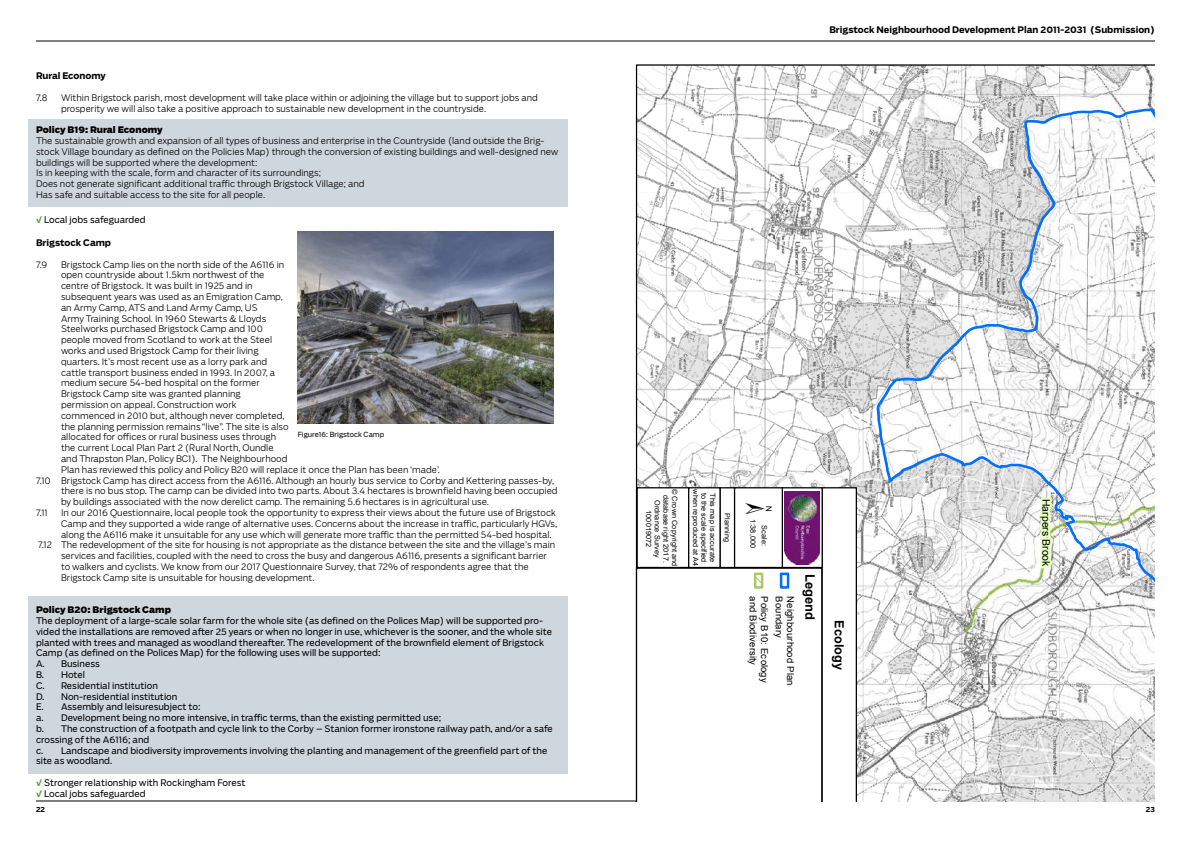
<style>
.page{position:relative;width:1191px;height:842px;background:#fff}
.page>*{position:absolute;margin:0;border:0;box-sizing:border-box;transform-origin:0 0}
.t1{font:37.3px "ESRI North";color:#000}
.t2{font:700 13px "Arial";color:#000}
.t3{font:700 12.6px "Arial";letter-spacing:.01em;color:#000}
.t4{font:10.4px "Arial";color:#000}
.t5{font:9.5px/11.4px "Arial";letter-spacing:.01em;color:#000}
.t6{font:300 9px/10.8px "Boomer";color:#000}
.t7{font:9px/10.8px "Boomer";color:#000}
.t8{font:700 9px "Boomer";color:#000}
.t9{font:900 9px "Boomer";color:#000}
.t10{font:7.3px/8.6px "Arial";letter-spacing:.01em;color:#000;text-align:center}
.t11{font:7px "Boomer";color:#000}
.t12{font:700 7px "Boomer";color:#000}
.s1{font-weight:700;color:#5fa841}
</style>
<div class="page">
<hr style="left:36px;top:801px;width:1119px;height:1px;background:#000">
<hr style="left:36px;top:41px;width:1119px;height:1px;background:#000">
<div style="left:29px;top:120px;width:539px;height:87px;background:#cfd7de"></div>
<div style="left:29px;top:596px;width:539px;height:177px;background:#cfd7de"></div>
<svg style="left:636px;top:64px;width:519px;height:738px"></svg>
<svg style="left:636px;top:568px;width:185px;height:234px"></svg>
<svg style="left:821px;top:487px;width:36px;height:315px"></svg>
<div style="left:780px;top:572px;width:9px;height:17px;border:3px solid #0070ff"></div>
<div style="left:754px;top:572px;width:9px;height:17px;border:3px solid #a9cb66"></div>
<div style="left:719px;top:487px;width:16px;height:81px;background:#fff;border:1px solid #000"></div>
<div style="left:734px;top:487px;width:49px;height:81px;background:#fff;border:1px solid #000"></div>
<svg style="left:781px;top:487px;width:42px;height:81px"></svg>
<img style="left:784px;top:492px;width:36px;height:72px">
<div style="left:636px;top:487px;width:53px;height:81px;background:#fff;border:1px solid #000"></div>
<div style="left:688px;top:487px;width:32px;height:81px;background:#fff;border:1px solid #000"></div>
<img style="left:298px;top:231px;width:255px;height:193px">
<p class="t8" style="left:36px;top:70px;width:71px">Rural Economy</p>
<p class="t6" style="left:36px;top:92px;width:13px">7.8</p>
<p class="t6" style="left:61px;top:92px;width:478px">Within Brigstock parish, most development will take place within or adjoining the village but to support jobs and prosperity we will also take a positive approach to sustainable new development in the countryside.</p>
<p class="t9" style="left:36px;top:124px;width:128px">Policy B19: Rural Economy</p>
<p class="t6" style="left:36px;top:135px;width:524px">The sustainable growth and expansion of all types of business and enterprise in the Countryside (land outside the Brig&shy;stock Village boundary as defined on the Policies Map) through the conversion of existing buildings and well-designed new buildings will be supported where the development:<br>Is in keeping with the scale, form and character of its surroundings;<br>Does not generate significant additional traffic through Brigstock Village; and<br>Has safe and suitable access to the site for all people.</p>
<p class="t7" style="left:36px;top:214px;width:111px"><span class="s1">√</span> Local jobs safeguarded</p>
<p class="t8" style="left:36px;top:237px;width:77px">Brigstock Camp</p>
<p class="t6" style="left:36px;top:259px;width:13px">7.9</p>
<p class="t6" style="left:61px;top:259px;width:225px">Brigstock Camp lies on the north side of the A6116 in</p>
<p class="t6" style="left:61px;top:270px;width:205px">open countryside about 1.5km northwest of the</p>
<p class="t6" style="left:61px;top:280px;width:193px">centre of Brigstock. It was built in 1925 and in</p>
<p class="t6" style="left:61px;top:291px;width:223px">subsequent years was used as an Emigration Camp,</p>
<p class="t6" style="left:61px;top:302px;width:198px">an Army Camp, ATS and Land Army Camp, US</p>
<p class="t6" style="left:61px;top:313px;width:207px">Army Training School. In 1960 Stewarts &amp; Lloyds</p>
<p class="t6" style="left:61px;top:324px;width:203px">Steelworks purchased Brigstock Camp and 100</p>
<p class="t6" style="left:61px;top:334px;width:213px">people moved from Scotland to work at the Steel</p>
<p class="t6" style="left:61px;top:345px;width:199px">works and used Brigstock Camp for their living</p>
<p class="t6" style="left:61px;top:356px;width:208px">quarters. It’s most recent use as a lorry park and</p>
<p class="t6" style="left:61px;top:367px;width:215px">cattle transport business ended in 1993. In 2007, a</p>
<p class="t6" style="left:61px;top:378px;width:200px">medium secure 54-bed hospital on the former</p>
<p class="t6" style="left:61px;top:388px;width:181px">Brigstock Camp site was granted planning</p>
<p class="t6" style="left:61px;top:399px;width:177px">permission on appeal. Construction work</p>
<p class="t6" style="left:61px;top:410px;width:225px">commenced in 2010 but, although never completed,</p>
<p class="t6" style="left:61px;top:421px;width:229px">the planning permission remains “live”. The site is also</p>
<p class="t6" style="left:61px;top:432px;width:217px">allocated for offices or rural business uses through</p>
<p class="t6" style="left:61px;top:442px;width:214px">the current Local Plan Part 2 (Rural North, Oundle</p>
<p class="t6" style="left:61px;top:453px;width:228px">and Thrapston Plan, Policy BC1). The Neighbourhood</p>
<p class="t6" style="left:61px;top:464px;width:380px">Plan has reviewed this policy and Policy B20 will replace it once the Plan has been ‘made’.</p>
<p class="t6" style="left:36px;top:475px;width:520px">7.10 Brigstock Camp has direct access from the A6116. Although an hourly bus service to Corby and Kettering passes-by,</p>
<p class="t6" style="left:61px;top:486px;width:498px">there is no bus stop. The camp can be divided into two parts. About 3.4 hectares is brownfield having been occupied</p>
<p class="t6" style="left:61px;top:496px;width:429px">by buildings associated with the now derelict camp. The remaining 5.6 hectares is in agricultural use.</p>
<p class="t6" style="left:36px;top:507px;width:13px">7.11</p>
<p class="t6" style="left:61px;top:507px;width:496px">In our 2016 Questionnaire, local people took the opportunity to express their views about the future use of Brigstock</p>
<p class="t6" style="left:61px;top:518px;width:498px">Camp and they supported a wide range of alternative uses. Concerns about the increase in traffic, particularly HGVs,</p>
<p class="t6" style="left:61px;top:529px;width:492px">along the A6116 make it unsuitable for any use which will generate more traffic than the permitted 54-bed hospital.</p>
<p class="t6" style="left:38px;top:540px;width:519px">7.12 The redevelopment of the site for housing is not appropriate as the distance between the site and the village’s main</p>
<p class="t6" style="left:61px;top:550px;width:487px">services and facilities, coupled with the need to cross the busy and dangerous A6116, presents a significant barrier</p>
<p class="t6" style="left:61px;top:561px;width:469px">to walkers and cyclists. We know from our 2017 Questionnaire Survey, that 72% of respondents agree that the</p>
<p class="t6" style="left:61px;top:572px;width:255px">Brigstock Camp site is unsuitable for housing development.</p>
<p class="t9" style="left:36px;top:604px;width:137px">Policy B20: Brigstock Camp</p>
<p class="t7" style="left:36px;top:615px;width:518px">The deployment of a large-scale solar farm for the whole site (as defined on the Polices Map) will be supported pro&shy;vided the installations are removed after 25 years or when no longer in use, whichever is the sooner, and the whole site planted with trees and managed as woodland thereafter. The redevelopment of the brownfield element of Brigstock Camp (as defined on the Polices Map) for the following uses will be supported:<br>A. Business<br>B. Hotel<br>C. Residential institution<br>D. Non-residential institution<br>E. Assembly and leisuresubject to:<br>a. Development being no more intensive, in traffic terms, than the existing permitted use;<br>b. The construction of a footpath and cycle link to the Corby – Stanion former ironstone railway path, and/or a safe crossing of the A6116; and<br>c. Landscape and biodiversity improvements involving the planting and management of the greenfield part of the site as woodland.</p>
<p class="t7" style="left:36px;top:777px;width:211px"><span class="s1">√</span> Stronger relationship with Rockingham Forest <span class="s1">√</span> Local jobs safeguarded</p>
<p class="t11" style="left:298px;top:430px;width:88px">Figure16: Brigstock Camp</p>
<p class="t8" style="left:829px;top:24px;width:327px">Brigstock Neighbourhood Development Plan 2011-2031 (Submission)</p>
<p class="t10" style="left:679px;top:489px;width:79px;rotate:90deg">© Crown Copyright and database right 2017.<br>Ordnance Survey<br>100019072</p>
<p class="t10" style="left:717px;top:489px;width:78px;rotate:90deg">This map is accurate<br>to the scale specified when reproduced at A4</p>
<p class="t10" style="left:731px;top:513px;width:30px;rotate:90deg">Planning</p>
<h1 class="t1" style="left:780px;top:503px;width:13px;rotate:90deg">±</h1>
<p class="t10" style="left:770px;top:519px;width:30px;line-height:11.4px;rotate:90deg">Scale:<br>1:38,000</p>
<p class="t5" style="left:770px;top:596px;width:88px;rotate:90deg">Policy B10: Ecology and Biodiversity</p>
<p class="t5" style="left:796px;top:596px;width:91px;rotate:90deg">Neighbourhood Plan<br>Boundary</p>
<h2 class="t2" style="left:818px;top:574px;width:47px;rotate:90deg">Legend</h2>
<h3 class="t3" style="left:847px;top:620px;width:51px;rotate:90deg">Ecology</h3>
<p class="t4" style="left:1053px;top:499px;width:69px;rotate:90deg">Harpers Brook</p>
<p class="t12" style="left:36px;top:804px;width:11px">22</p>
<p class="t12" style="left:1146px;top:804px;width:11px">23</p>
</div>
